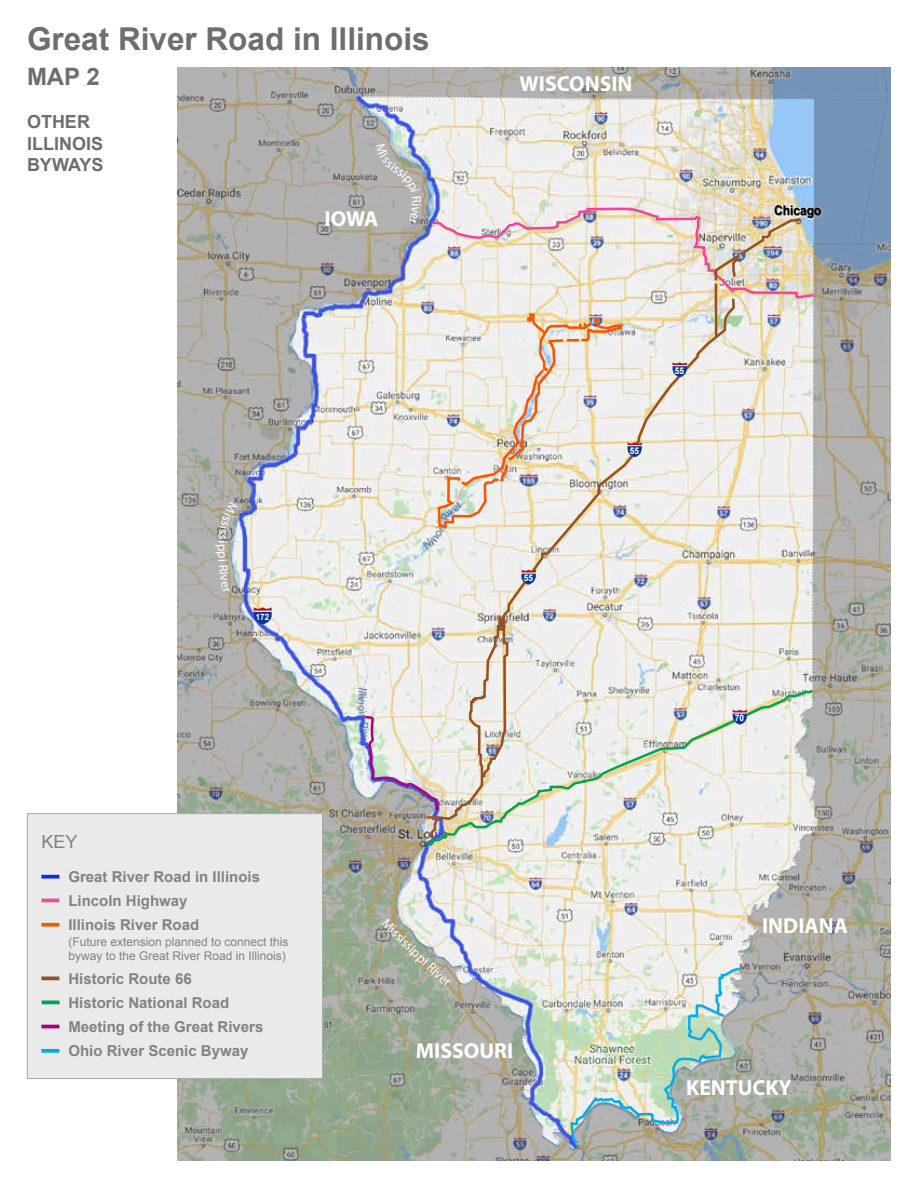
<style>
.page{position:relative;width:918px;height:1188px;background:#fff}
.page>*{position:absolute;margin:0;border:0;box-sizing:border-box;transform-origin:0 0}
.t1{font:700 31.5px "Arial";color:#6d6e71}
.t2{font:700 24px "Arial";color:#6d6e71}
.t3{font:700 21.75px "Myriad Pro";color:#fff}
.t4{font:700 18px/21.6px "Arial";color:#6d6e71}
.t5{font:18px "Arial";color:#808285}
.t6{font:700 15px/24px "Arial";color:#808285}
.t7{font:13.35px "Myriad Pro";color:#fff}
.t8{font:700 13.35px "Arial";color:#000;scale:.89 1}
.t9{font:12px/13.5px "Arial";color:#808285}
.t10{font:700 9.15px "Arial";color:#fff;scale:.91 1}
.t11{font:700 8.7px "Arial";color:#fff;scale:.91 1}
</style>
<div class="page">
<img style="left:178px;top:68px;width:713px;height:1093px">
<img style="left:423px;top:819px;width:393px;height:28px">
<img style="left:569px;top:966px;width:173px;height:195px">
<div style="left:27px;top:813px;width:296px;height:266px;background:#eaeaea;border:1px solid #a7a9ac"></div>
<hr style="left:41px;top:899px;width:18px;height:3px;background:#e3549c">
<svg style="left:41px;top:923px;width:18px;height:4px"></svg>
<hr style="left:41px;top:977px;width:18px;height:3px;background:#8c542e">
<hr style="left:42px;top:1001px;width:18px;height:3px;background:#00a159">
<hr style="left:41px;top:1025px;width:18px;height:3px;background:#a80078">
<svg style="left:41px;top:1049px;width:18px;height:4px"></svg>
<svg style="left:41px;top:875px;width:18px;height:4px"></svg>
<img style="left:363px;top:67px;width:453px;height:752px">
<svg style="left:215px;top:502px;width:23px;height:91px;background:#afafa9"></svg>
<svg style="left:415px;top:954px;width:36px;height:33px"></svg>
<h1 class="t1" style="left:27px;top:18px;width:404px">Great River Road in Illinois</h1>
<h2 class="t2" style="left:27px;top:61px;width:74px">MAP 2</h2>
<p class="t4" style="left:27px;top:112px;width:78px">OTHER<br>ILLINOIS<br>BYWAYS</p>
<h3 class="t3" style="left:324px;top:205px;width:55px">IOWA</h3>
<h3 class="t3" style="left:520px;top:70px;width:114px">WISCONSIN</h3>
<p class="t8" style="left:774px;top:202px;width:54px">Chicago</p>
<p class="t11" style="left:256px;top:612px;width:16px">172</p>
<p class="t5" style="left:41px;top:830px;width:38px">KEY</p>
<p class="t6" style="left:68px;top:865px;width:193px">Great River Road in Illinois<br>Lincoln Highway<br>Illinois River Road</p>
<p class="t9" style="left:68px;top:935px;width:222px">(Future extension planned to connect this byway to the Great River Road in Illinois)</p>
<p class="t6" style="left:68px;top:967px;width:197px">Historic Route 66<br>Historic National Road<br>Meeting of the Great Rivers<br>Ohio River Scenic Byway</p>
<p class="t10" style="left:524px;top:572px;width:12px">55</p>
<p class="t7" style="left:391px;top:915px;width:29px;rotate:46deg">Missi</p>
<p class="t7" style="left:410px;top:935px;width:23px;rotate:45deg">ssip</p>
<h3 class="t3" style="left:416px;top:1036px;width:99px">MISSOURI</h3>
<p class="t10" style="left:630px;top:445px;width:12px">55</p>
<p class="t10" style="left:675px;top:365px;width:12px">55</p>
<p class="t10" style="left:735px;top:712px;width:12px">70</p>
<h3 class="t3" style="left:762px;top:912px;width:87px">INDIANA</h3>
<h3 class="t3" style="left:686px;top:1073px;width:107px">KENTUCKY</h3>
</div>
